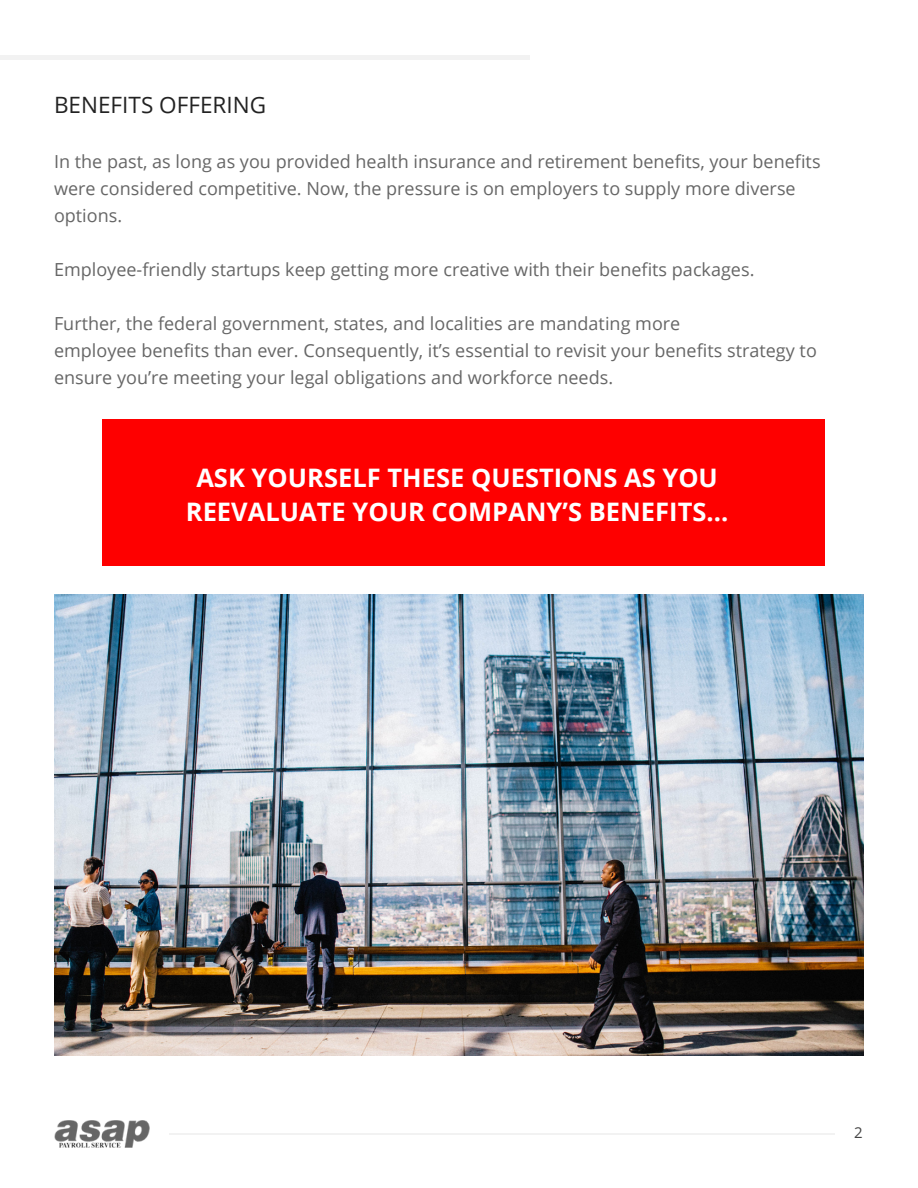
<style>
.page{position:relative;width:918px;height:1188px;background:#fff}
.page>*{position:absolute;margin:0;border:0;box-sizing:border-box;transform-origin:0 0}
.t1{font:700 25.5px/34.8px "Open Sans";color:#fff;text-align:center}
.t2{font:22.5px "Open Sans";color:#222}
.t3{font:18px/27px "Open Sans";color:#666}
.t4{font:15px "Open Sans";color:#444}
</style>
<div class="page">
<img style="left:54px;top:1120px;width:96px;height:28px">
<div style="left:0;top:55px;width:529px;height:5px;background:#f2f2f2"></div>
<hr style="left:169px;top:1133px;width:666px;height:2px;background:#f2f2f2">
<img style="left:54px;top:594px;width:810px;height:461px">
<div style="left:102px;top:419px;width:723px;height:147px;background:#fe0000"></div>
<p class="t2" style="left:54px;top:89px;width:214px">BENEFITS OFFERING</p>
<p class="t3" style="left:54px;top:147px;width:768px">In the past, as long as you provided health insurance and retirement benefits, your benefits were considered competitive. Now, the pressure is on employers to supply more diverse options.</p>
<p class="t3" style="left:54px;top:255px;width:702px">Employee-friendly startups keep getting more creative with their benefits packages.</p>
<p class="t3" style="left:54px;top:309px;width:764px">Further, the federal government, states, and localities are mandating more<br>employee benefits than ever. Consequently, it’s essential to revisit your benefits strategy to ensure you’re meeting your legal obligations and workforce needs.</p>
<h1 class="t1" style="left:186px;top:459px;width:544px">ASK YOURSELF THESE QUESTIONS AS YOU<br>REEVALUATE YOUR COMPANY’S BENEFITS...</h1>
<p class="t4" style="left:854px;top:1122px;width:10px">2</p>
</div>
